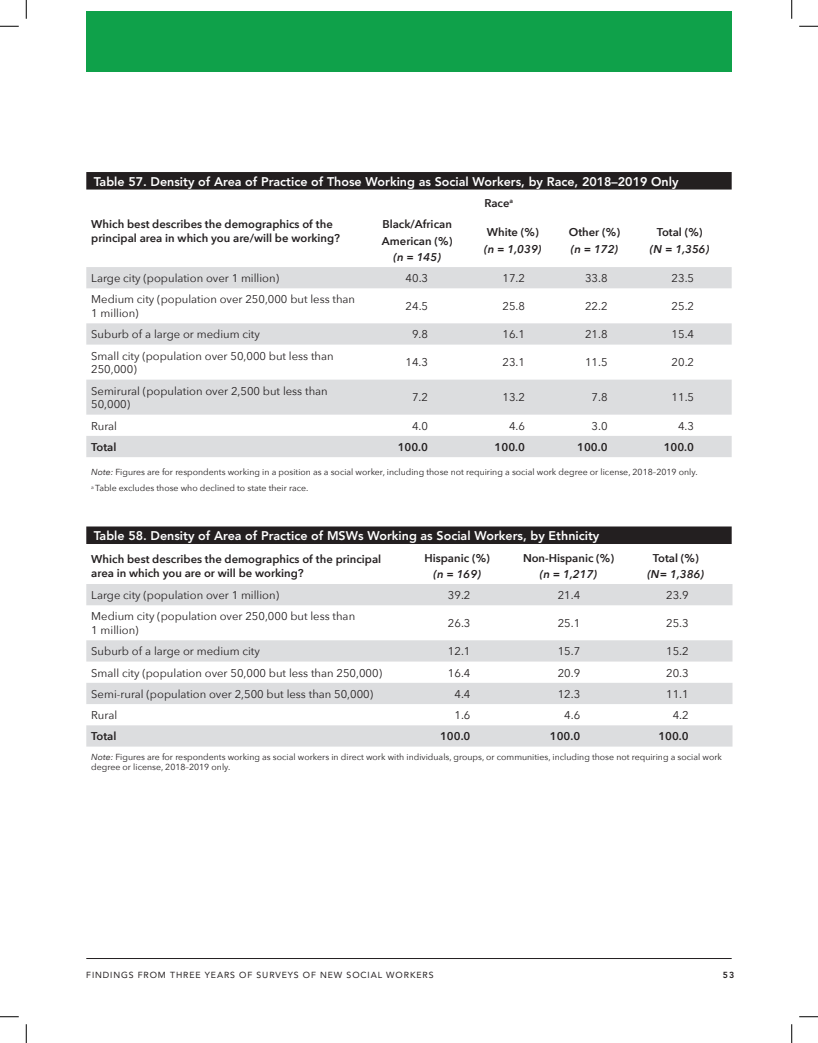
<style>
.page{position:relative;width:818px;height:1043px;background:#fff}
.page>*{position:absolute;margin:0;border:0;box-sizing:border-box;transform-origin:0 0}
.t1{font:800 12.5px "Avenir LT Std";color:#fff}
.t2{font:11.25px/13.8px "Avenir Next";color:#231f20}
.t3{font:600 11.25px/13.8px "Avenir Next";color:#231f20}
.t4{font:italic 600 11.25px "Avenir Next";color:#231f20}
.t5{font:8.75px/16.2px "Avenir Next";color:#231f20}
.t6{font:8.75px "Avenir LT Std";letter-spacing:.1em;color:#231f20}
.t7{font:800 8.75px "Avenir LT Std";color:#231f20}
.s1{font-style:italic}
</style>
<div class="page">
<hr style="left:86px;top:958px;width:645px;height:1px;background:#231f20">
<div style="left:86px;top:11px;width:645px;height:60px;background:#0fa14a"></div>
<div style="left:86px;top:172px;width:645px;height:17px;background:#231f20"></div>
<div style="left:86px;top:526px;width:645px;height:18px;background:#231f20"></div>
<svg style="left:86px;top:267px;width:645px;height:190px"></svg>
<svg style="left:86px;top:584px;width:646px;height:162px;fill:#dcdddf"></svg>
<svg style="left:0;top:25px;width:19px;height:2px"></svg>
<svg style="left:799px;top:25px;width:19px;height:2px"></svg>
<svg style="left:0;top:1016px;width:19px;height:1px"></svg>
<svg style="left:799px;top:1016px;width:19px;height:1px"></svg>
<svg style="left:25px;top:0;width:2px;height:19px"></svg>
<svg style="left:25px;top:1024px;width:2px;height:18px"></svg>
<svg style="left:791px;top:0;width:1px;height:19px"></svg>
<svg style="left:791px;top:1024px;width:1px;height:18px"></svg>
<p class="t1" style="left:94px;top:174px;width:586px">Table 57. Density of Area of Practice of Those Working as Social Workers, by Race, 2018–2019 Only</p>
<p class="t3" style="left:484px;top:196px;width:30px">Race<sup>a</sup></p>
<p class="t3" style="left:91px;top:217px;width:250px">Which best describes the demographics of the principal area in which you are/will be working?</p>
<p class="t3" style="left:382px;top:216px;width:72px;line-height:16.2px">Black/African<br>American (%)</p>
<p class="t4" style="left:393px;top:247px;width:49px">(n = 145)</p>
<p class="t3" style="left:487px;top:225px;width:53px">White (%)</p>
<p class="t4" style="left:484px;top:239px;width:59px">(n = 1,039)</p>
<p class="t3" style="left:569px;top:225px;width:53px">Other (%)</p>
<p class="t4" style="left:570px;top:239px;width:49px">(n = 172)</p>
<p class="t3" style="left:656px;top:225px;width:47px">Total (%)</p>
<p class="t4" style="left:649px;top:239px;width:61px">(N = 1,356)</p>
<p class="t2" style="left:91px;top:271px;width:189px">Large city (population over 1 million)</p>
<p class="t2" style="left:405px;top:271px;width:24px">40.3</p>
<p class="t2" style="left:502px;top:271px;width:24px">17.2</p>
<p class="t2" style="left:585px;top:271px;width:24px">33.8</p>
<p class="t2" style="left:671px;top:271px;width:24px">23.5</p>
<p class="t2" style="left:91px;top:292px;width:265px">Medium city (population over 250,000 but less than<br>1 million)</p>
<p class="t2" style="left:405px;top:299px;width:24px">24.5</p>
<p class="t2" style="left:502px;top:299px;width:24px">25.8</p>
<p class="t2" style="left:585px;top:299px;width:24px">22.2</p>
<p class="t2" style="left:671px;top:299px;width:24px">25.2</p>
<p class="t2" style="left:91px;top:327px;width:170px">Suburb of a large or medium city</p>
<p class="t2" style="left:412px;top:327px;width:17px">9.8</p>
<p class="t2" style="left:502px;top:327px;width:24px">16.1</p>
<p class="t2" style="left:585px;top:327px;width:24px">21.8</p>
<p class="t2" style="left:671px;top:327px;width:24px">15.4</p>
<p class="t2" style="left:91px;top:348px;width:244px">Small city (population over 50,000 but less than<br>250,000)</p>
<p class="t2" style="left:405px;top:355px;width:24px">14.3</p>
<p class="t2" style="left:502px;top:355px;width:24px">23.1</p>
<p class="t2" style="left:585px;top:355px;width:24px">11.5</p>
<p class="t2" style="left:671px;top:355px;width:24px">20.2</p>
<p class="t2" style="left:91px;top:383px;width:238px">Semirural (population over 2,500 but less than<br>50,000)</p>
<p class="t2" style="left:412px;top:390px;width:17px">7.2</p>
<p class="t2" style="left:502px;top:390px;width:24px">13.2</p>
<p class="t2" style="left:591px;top:390px;width:17px">7.8</p>
<p class="t2" style="left:671px;top:390px;width:24px">11.5</p>
<p class="t2" style="left:91px;top:418px;width:27px">Rural</p>
<p class="t2" style="left:412px;top:418px;width:17px">4.0</p>
<p class="t2" style="left:509px;top:418px;width:17px">4.6</p>
<p class="t2" style="left:591px;top:418px;width:17px">3.0</p>
<p class="t2" style="left:678px;top:418px;width:17px">4.3</p>
<p class="t3" style="left:91px;top:440px;width:27px">Total</p>
<p class="t3" style="left:397px;top:440px;width:32px">100.0</p>
<p class="t3" style="left:494px;top:440px;width:32px">100.0</p>
<p class="t3" style="left:577px;top:440px;width:32px">100.0</p>
<p class="t3" style="left:663px;top:440px;width:32px">100.0</p>
<p class="t5" style="left:91px;top:463px;width:608px"><span class="s1">Note:</span> Figures are for respondents working in a position as a social worker, including those not requiring a social work degree or license, 2018–2019 only. <sup>a</sup> Table excludes those who declined to state their race.</p>
<p class="t1" style="left:94px;top:528px;width:507px">Table 58. Density of Area of Practice of MSWs Working as Social Workers, by Ethnicity</p>
<p class="t3" style="left:91px;top:551px;width:291px">Which best describes the demographics of the principal area in which you are or will be working?</p>
<p class="t3" style="left:424px;top:550px;width:67px">Hispanic (%)</p>
<p class="t3" style="left:652px;top:550px;width:47px">Total (%)</p>
<p class="t4" style="left:647px;top:564px;width:58px">(N= 1,386)</p>
<p class="t3" style="left:523px;top:550px;width:93px">Non-Hispanic (%)</p>
<p class="t4" style="left:540px;top:564px;width:59px">(n = 1,217)</p>
<p class="t4" style="left:433px;top:564px;width:49px">(n = 169)</p>
<p class="t2" style="left:91px;top:587px;width:189px">Large city (population over 1 million)</p>
<p class="t2" style="left:448px;top:587px;width:24px">39.2</p>
<p class="t2" style="left:557px;top:587px;width:24px">21.4</p>
<p class="t2" style="left:666px;top:587px;width:24px">23.9</p>
<p class="t2" style="left:91px;top:609px;width:265px">Medium city (population over 250,000 but less than<br>1 million)</p>
<p class="t2" style="left:448px;top:616px;width:24px">26.3</p>
<p class="t2" style="left:557px;top:616px;width:24px">25.1</p>
<p class="t2" style="left:666px;top:616px;width:24px">25.3</p>
<p class="t2" style="left:91px;top:644px;width:170px">Suburb of a large or medium city</p>
<p class="t2" style="left:448px;top:644px;width:24px">12.1</p>
<p class="t2" style="left:557px;top:644px;width:24px">15.7</p>
<p class="t2" style="left:666px;top:644px;width:24px">15.2</p>
<p class="t2" style="left:91px;top:665px;width:292px">Small city (population over 50,000 but less than 250,000)</p>
<p class="t2" style="left:448px;top:665px;width:24px">16.4</p>
<p class="t2" style="left:557px;top:665px;width:24px">20.9</p>
<p class="t2" style="left:666px;top:665px;width:24px">20.3</p>
<p class="t2" style="left:91px;top:686px;width:283px">Semi-rural (population over 2,500 but less than 50,000)</p>
<p class="t2" style="left:454px;top:686px;width:17px">4.4</p>
<p class="t2" style="left:557px;top:686px;width:24px">12.3</p>
<p class="t2" style="left:666px;top:686px;width:24px">11.1</p>
<p class="t2" style="left:91px;top:707px;width:27px">Rural</p>
<p class="t2" style="left:454px;top:707px;width:17px">1.6</p>
<p class="t2" style="left:564px;top:707px;width:17px">4.6</p>
<p class="t2" style="left:672px;top:707px;width:17px">4.2</p>
<p class="t3" style="left:91px;top:729px;width:27px">Total</p>
<p class="t3" style="left:440px;top:729px;width:32px">100.0</p>
<p class="t3" style="left:550px;top:729px;width:32px">100.0</p>
<p class="t3" style="left:658px;top:729px;width:32px">100.0</p>
<p class="t5" style="left:91px;top:752px;width:632px;line-height:10px"><span class="s1">Note:</span> Figures are for respondents working as social workers in direct work with individuals, groups, or communities, including those not requiring a social work degree or license, 2018–2019 only.</p>
<p class="t6" style="left:86px;top:970px;width:349px">FINDINGS FROM THREE YEARS OF SURVEYS OF NEW SOCIAL WORKERS</p>
<p class="t7" style="left:723px;top:970px;width:13px">53</p>
</div>
